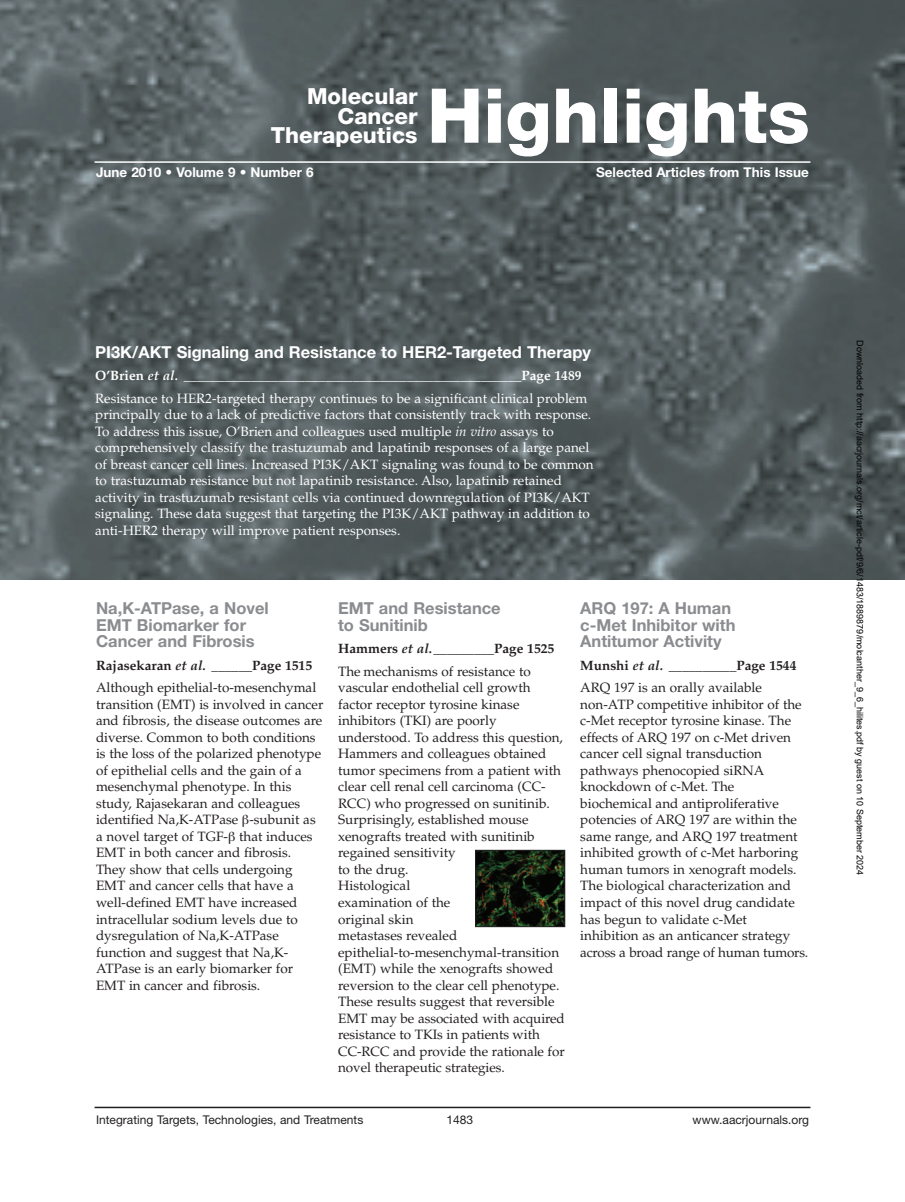
<style>
.page{position:relative;width:905px;height:1202px;background:#fff}
.page>*{position:absolute;margin:0;border:0;box-sizing:border-box;transform-origin:0 0}
.t1{font:800 75.6px "Helvetica Neue LT";color:#fff}
.t2{font:800 22.2px/19.6px "Helvetica Neue LT";color:#fff;text-align:right}
.t3{font:700 16.5px/16.5px "Helvetica Neue LT";color:#8a8c8f}
.t4{font:700 16.5px "Helvetica Neue LT";color:#fff}
.t5{font:13.5px/16.5px "Palatino";color:#231f20}
.t6{font:13.5px/16.5px "Palatino";color:#fff}
.t7{font:700 13.5px "Helvetica Neue LT";color:#fff}
.t8{font:12px "Helvetica Neue LT";color:#231f20}
.t9{font:9px "Arial";color:#000}
.s1{font-weight:700}
.s2{font-weight:700;font-style:italic}
.s3{font-style:italic}
</style>
<div class="page">
<img style="left:0;top:0;width:904px;height:580px">
<hr style="left:94px;top:1106px;width:716px;height:2px;background:#231f20">
<hr style="left:94px;top:161px;width:716px;height:2px;background:#fff">
<img style="left:477px;top:852px;width:86px;height:73px">
<div style="left:475px;top:850px;width:90px;height:77px;border:1px solid #231f20"></div>
<h2 class="t2" style="left:271px;top:88px;width:148px">Molecular<br>Cancer<br>Therapeutics</h2>
<h1 class="t1" style="left:427px;top:89px;width:384px">Highlights</h1>
<p class="t7" style="left:96px;top:167px;width:219px">June 2010 • Volume 9 • Number 6</p>
<p class="t7" style="left:596px;top:167px;width:214px">Selected Articles from This Issue</p>
<p class="t4" style="left:95px;top:346px;width:497px">PI3K/AKT Signaling and Resistance to HER2-Targeted Therapy</p>
<p class="t6" style="left:95px;top:366px;width:493px;line-height:22.5px"><span class="s1">O’Brien</span> <span class="s2">et al.</span> <span class="s1">__________________________________________________Page 1489<br></span>Resistance to HER2-targeted therapy continues to be a significant clinical problem</p>
<p class="t6" style="left:95px;top:408px;width:500px">principally due to a lack of predictive factors that consistently track with response.<br>To address this issue, O’Brien and colleagues used multiple <span class="s3">in vitro</span> assays to comprehensively classify the trastuzumab and lapatinib responses of a large panel of breast cancer cell lines. Increased PI3K/AKT signaling was found to be common to trastuzumab resistance but not lapatinib resistance. Also, lapatinib retained activity in trastuzumab resistant cells via continued downregulation of PI3K/AKT signaling. These data suggest that targeting the PI3K/AKT pathway in addition to anti-HER2 therapy will improve patient responses.</p>
<p class="t3" style="left:96px;top:601px;width:174px">Na,K-ATPase, a Novel<br>EMT Biomarker for<br>Cancer and Fibrosis</p>
<p class="t5" style="left:96px;top:655px;width:222px;line-height:22.5px"><span class="s1">Rajasekaran</span> <span class="s2">et al.</span> <span class="s1">______Page 1515<br></span>Although epithelial-to-mesenchymal</p>
<p class="t5" style="left:96px;top:697px;width:229px">transition (EMT) is involved in cancer and fibrosis, the disease outcomes are diverse. Common to both conditions is the loss of the polarized phenotype of epithelial cells and the gain of a mesenchymal phenotype. In this study, Rajasekaran and colleagues identified Na,K-ATPase -subunit as a novel target of TGF- that induces EMT in both cancer and fibrosis.<br>They show that cells undergoing EMT and cancer cells that have a well-defined EMT have increased intracellular sodium levels due to dysregulation of Na,K-ATPase function and suggest that Na,K-ATPase is an early biomarker for EMT in cancer and fibrosis.</p>
<p class="t3" style="left:338px;top:601px;width:164px">EMT and Resistance to Sunitinib</p>
<p class="t5" style="left:338px;top:639px;width:218px;line-height:22.5px"><span class="s1">Hammers</span> <span class="s2">et al.</span><span class="s1">_________Page 1525<br></span>The mechanisms of resistance to</p>
<p class="t5" style="left:338px;top:681px;width:228px">vascular endothelial cell growth factor receptor tyrosine kinase inhibitors (TKI) are poorly understood. To address this question,<br>Hammers and colleagues obtained tumor specimens from a patient with clear cell renal cell carcinoma (CC-<br>RCC) who progressed on sunitinib.<br>Surprisingly, established mouse xenografts treated with sunitinib regained sensitivity<br>to the drug.<br>Histological<br>examination of the<br>original skin<br>metastases revealed epithelial-to-mesenchymal-transition (EMT) while the xenografts showed reversion to the clear cell phenotype.<br>These results suggest that reversible<br>EMT may be associated with acquired resistance to TKIs in patients with<br>CC-RCC and provide the rationale for novel therapeutic strategies.</p>
<p class="t3" style="left:580px;top:601px;width:157px">ARQ 197: A Human c-Met Inhibitor with<br>Antitumor Activity</p>
<p class="t5" style="left:580px;top:655px;width:218px;line-height:22.5px"><span class="s1">Munshi</span> <span class="s2">et al.</span> <span class="s1">__________Page 1544<br></span>ARQ 197 is an orally available</p>
<p class="t5" style="left:580px;top:697px;width:229px">non-ATP competitive inhibitor of the c-Met receptor tyrosine kinase. The effects of ARQ 197 on c-Met driven cancer cell signal transduction pathways phenocopied siRNA knockdown of c-Met. The biochemical and antiproliferative potencies of ARQ 197 are within the same range, and ARQ 197 treatment inhibited growth of c-Met harboring human tumors in xenograft models.<br>The biological characterization and impact of this novel drug candidate has begun to validate c-Met inhibition as an anticancer strategy across a broad range of human tumors.</p>
<p class="t8" style="left:96px;top:1115px;width:269px">Integrating Targets, Technologies, and Treatments</p>
<p class="t8" style="left:446px;top:1115px;width:28px">1483</p>
<p class="t8" style="left:692px;top:1115px;width:118px">www.aacrjournals.org</p>
<p class="t9" style="left:863px;top:340px;width:536px;rotate:90deg">Downloaded from http://aacrjournals.org/mct/article-pdf/9/6/1483/1889879/molcanther_9_6_hilites.pdf by guest on 10 September 2024</p>
</div>
